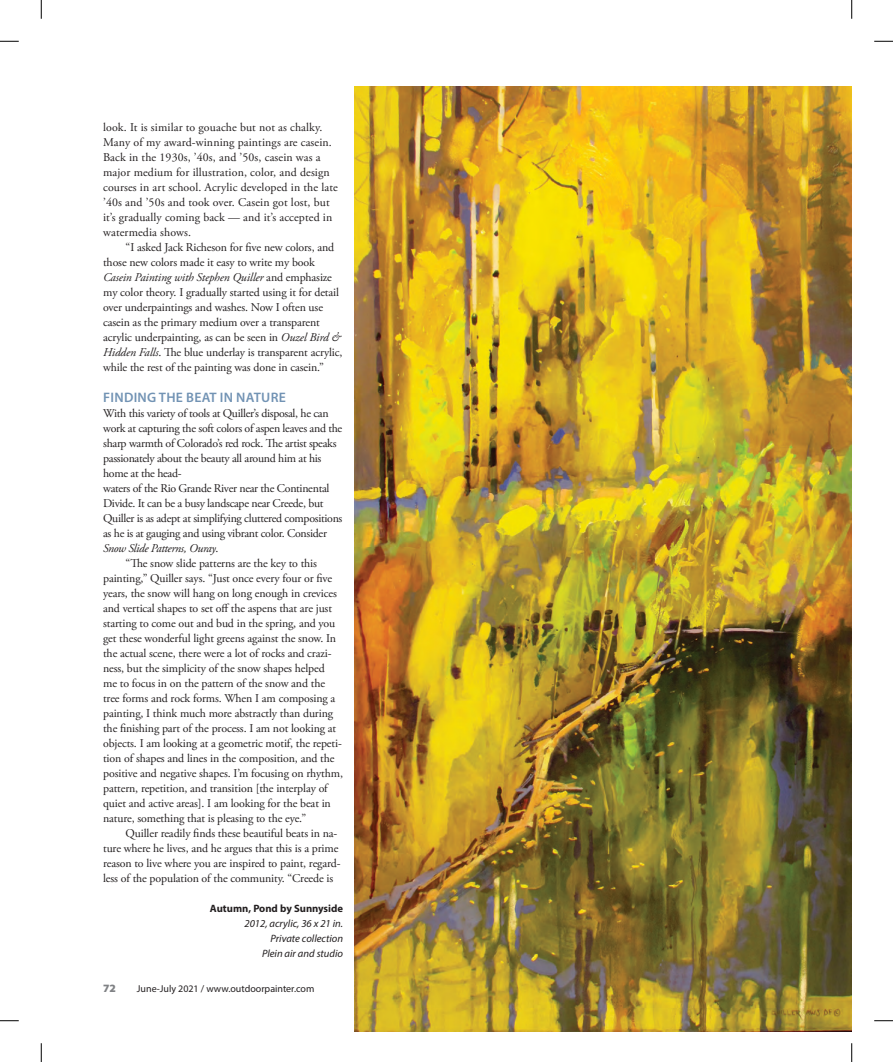
<style>
.page{position:relative;width:893px;height:1062px;background:#fff}
.page>*{position:absolute;margin:0;border:0;box-sizing:border-box;transform-origin:0 0}
.PA_Sanserif_subhead{font:600 13.75px "Myriad Pro";letter-spacing:.02em;color:#7293b4}
.PA_Body_Text{font:11.88px/15px "Adobe Garamond Pro";letter-spacing:-.01em;color:#231f20}
.PA_Body_Text_no_inde{font:11.88px/15px "Adobe Garamond Pro";letter-spacing:-.025em;color:#231f20}
.PA_Body_Text-2{font:11.88px/15px "Adobe Garamond Pro";letter-spacing:.01em;color:#231f20}
.t1{font:900 11.25px "Myriad Pro";color:#808285}
.PA_Caption_Info{font:italic 10.62px "Myriad Pro";color:#231f20}
.PA_Caption_Title{font:700 10.62px "Myriad Pro";color:#231f20}
.t2{font:10px "Myriad Pro";color:#231f20}
.s1{font-style:italic}
</style>
<div class="page">
<img style="left:354px;top:86px;width:497px;height:945px">
<svg style="left:0;top:41px;width:19px;height:1px"></svg>
<svg style="left:874px;top:41px;width:18px;height:1px"></svg>
<svg style="left:0;top:1020px;width:19px;height:1px"></svg>
<svg style="left:874px;top:1020px;width:18px;height:1px"></svg>
<svg style="left:41px;top:0;width:1px;height:19px"></svg>
<svg style="left:41px;top:1043px;width:1px;height:18px"></svg>
<svg style="left:851px;top:0;width:1px;height:19px"></svg>
<svg style="left:851px;top:1043px;width:1px;height:18px"></svg>
<p class="PA_Body_Text-2" style="left:103px;top:120px;width:236px">look. It is similar to gouache but not as chalky.<br>Many of my award-winning paintings are casein.<br>Back in the 1930s, ’40s, and ’50s, casein was a major medium for illustration, color, and design courses in art school. Acrylic developed in the late ’40s and ’50s and took over. Casein got lost, but it’s gradually coming back — and it’s accepted in watermedia shows.</p>
<p class="PA_Body_Text" style="left:103px;top:240px;width:241px;text-indent:23px">“I asked Jack Richeson for five new colors, and those new colors made it easy to write my book <span class="s1">Casein Painting with Stephen Quiller</span> and emphasize my color theory. I gradually started using it for detail over underpaintings and washes. Now I often use casein as the primary medium over a transparent acrylic underpainting, as can be seen in <span class="s1">Ouzel Bird &amp; Hidden Falls</span>. The blue underlay is transparent acrylic, while the rest of the painting was done in casein.”</p>
<p class="PA_Sanserif_subhead" style="left:103px;top:388px;width:184px">FINDING THE BEAT IN NATURE</p>
<p class="PA_Body_Text_no_inde" style="left:103px;top:405px;width:241px">With this variety of tools at Quiller’s disposal, he can work at capturing the soft colors of aspen leaves and the sharp warmth of Colorado’s red rock. The artist speaks passionately about the beauty all around him at his home at the head-<br>waters of the Rio Grande River near the Continental Divide. It can be a busy landscape near Creede, but Quiller is as adept at simplifying cluttered compositions as he is at gauging and using vibrant color. Consider <span class="s1">Snow Slide Patterns, Ouray</span>.</p>
<p class="PA_Body_Text" style="left:103px;top:555px;width:241px;text-indent:23px">“The snow slide patterns are the key to this painting,” Quiller says. “Just once every four or five years, the snow will hang on long enough in crevices and vertical shapes to set off the aspens that are just starting to come out and bud in the spring, and you get these wonderful light greens against the snow. In the actual scene, there were a lot of rocks and crazi&shy;ness, but the simplicity of the snow shapes helped<br>me to focus in on the pattern of the snow and the tree forms and rock forms. When I am composing a painting, I think much more abstractly than during the finishing part of the process. I am not looking at objects. I am looking at a geometric motif, the repeti&shy;tion of shapes and lines in the composition, and the positive and negative shapes. I’m focusing on rhythm, pattern, repetition, and transition [the interplay of quiet and active areas]. I am looking for the beat in nature, something that is pleasing to the eye.”</p>
<p class="PA_Body_Text" style="left:103px;top:825px;width:239px;text-indent:22px">Quiller readily finds these beautiful beats in na&shy;ture where he lives, and he argues that this is a prime reason to live where you are inspired to paint, regard&shy;less of the population of the community. “Creede is</p>
<p class="PA_Caption_Title" style="left:210px;top:901px;width:135px">Autumn, Pond by Sunnyside</p>
<p class="PA_Caption_Info" style="left:244px;top:916px;width:100px">2012, acrylic, 36 x 21 in.</p>
<p class="PA_Caption_Info" style="left:270px;top:931px;width:74px">Private collection</p>
<p class="PA_Caption_Info" style="left:262px;top:946px;width:83px">Plein air and studio</p>
<p class="t1" style="left:103px;top:981px;width:14px">72</p>
<p class="t2" style="left:137px;top:981px;width:179px">June-July 2021 / www.outdoorpainter.com</p>
</div>
